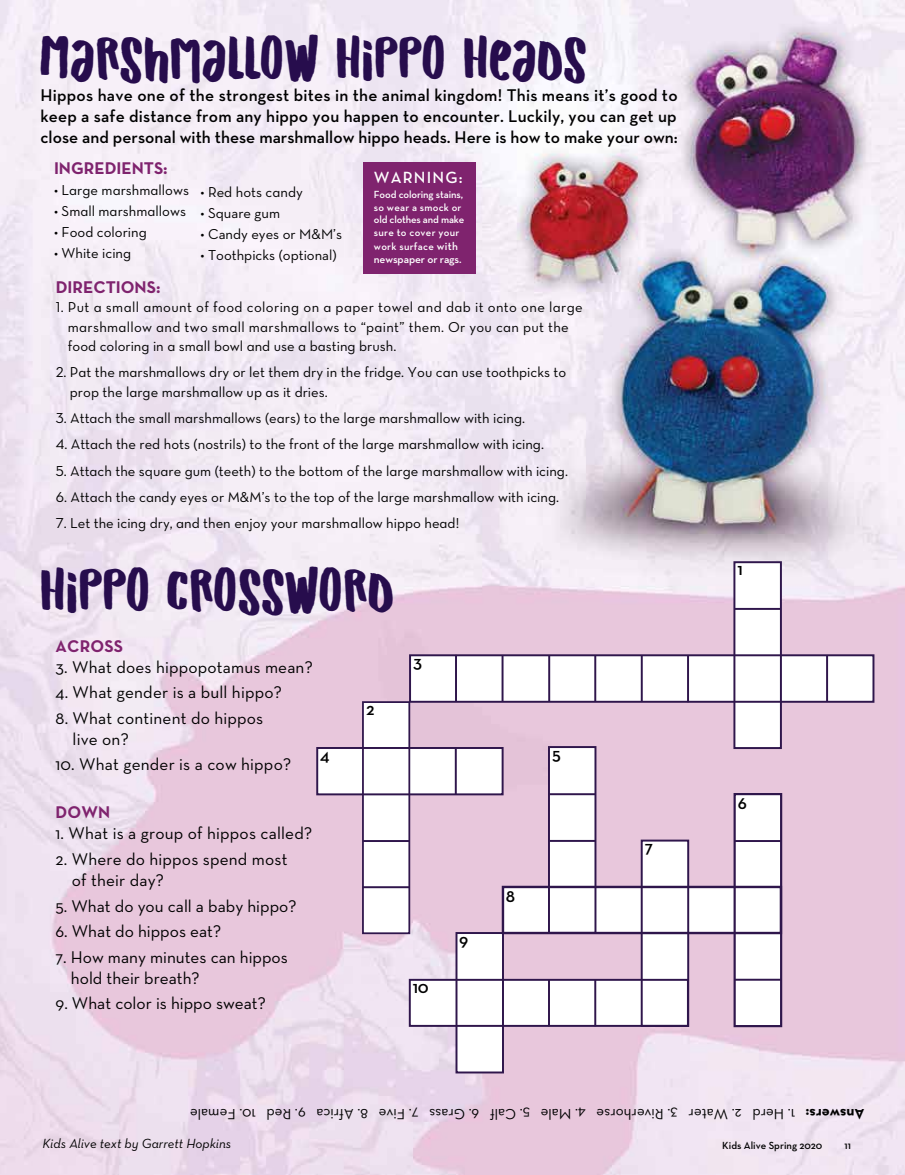
<style>
.page{position:relative;width:905px;height:1175px;background:#fff}
.page>*{position:absolute;margin:0;border:0;box-sizing:border-box;transform-origin:0 0}
.t1{font:25.5px "Hand Originals";letter-spacing:.05em;color:#270d4d}
.t2{font:600 17.7px "Neutra Text";color:#000}
.t3{font:17.25px/21px "Neutra Text";letter-spacing:.01em;color:#000}
.t4{font:600 17.25px/21px "Neutra Text";color:#000;text-align:justify}
.t5{font:700 17.25px "Neutra Text";color:#7f236e}
.t6{font:600 16.5px "Neutra Text";letter-spacing:.07em;color:#fff}
.t7{font:15px "Neutra Text";color:#000}
.t8{font:700 15px "Neutra Text";color:#000}
.t9{font:14.7px/19.5px "Neutra Text Book Alt";color:#000}
.t10{font:14.7px/19.5px "Neutra Text Book Alt";letter-spacing:.02em;color:#000}
.t11{font:14.7px "Neutra Text";color:#000}
.t12{font:italic 13.5px "Neutra Text";color:#000}
.t13{font:600 11.25px "Neutra Text";letter-spacing:-.01em;color:#fff}
.t14{font:600 10.5px/12.9px "Neutra Text";letter-spacing:.02em;color:#fff}
.t15{font:600 10.5px "Neutra Text";color:#000}
.s1{font-size:11.25px}
</style>
<div class="page">
<img style="left:0;top:0;width:904px;height:1174px">
<div style="left:317px;top:748px;width:185px;height:46px;background:#fff"></div>
<div style="left:410px;top:655px;width:463px;height:47px;background:#fff"></div>
<div style="left:456px;top:933px;width:47px;height:139px;background:#fff"></div>
<div style="left:409px;top:979px;width:278px;height:46px;background:#fff"></div>
<div style="left:734px;top:793px;width:47px;height:233px;background:#fff"></div>
<div style="left:641px;top:840px;width:47px;height:186px;background:#fff"></div>
<div style="left:503px;top:886px;width:277px;height:47px;background:#fff"></div>
<div style="left:363px;top:702px;width:46px;height:231px;background:#fff"></div>
<div style="left:409px;top:654px;width:465px;height:48px;border:2px solid #2f164c"></div>
<div style="left:362px;top:701px;width:48px;height:233px;border:2px solid #2f164c"></div>
<div style="left:316px;top:747px;width:187px;height:48px;border:2px solid #2f164c"></div>
<svg style="left:547px;top:560px;width:235px;height:371px"></svg>
<div style="left:640px;top:839px;width:49px;height:187px;border:2px solid #2f164c"></div>
<div style="left:455px;top:932px;width:49px;height:141px;border:2px solid #2f164c"></div>
<div style="left:501px;top:885px;width:281px;height:49px;border:2px solid #2f164c"></div>
<div style="left:733px;top:793px;width:49px;height:234px;border:2px solid #2f164c"></div>
<hr style="left:734px;top:840px;width:47px;height:2px;background:#2f164c">
<hr style="left:734px;top:978px;width:47px;height:2px;background:#2f164c">
<hr style="left:549px;top:840px;width:46px;height:2px;background:#2f164c">
<hr style="left:549px;top:793px;width:46px;height:2px;background:#2f164c">
<hr style="left:363px;top:840px;width:46px;height:2px;background:#2f164c">
<hr style="left:734px;top:608px;width:46px;height:2px;background:#2f164c">
<div style="left:409px;top:978px;width:280px;height:48px;border:2px solid #2f164c"></div>
<hr style="left:455px;top:655px;width:2px;height:46px;background:#2f164c">
<hr style="left:455px;top:748px;width:2px;height:47px;background:#2f164c">
<hr style="left:548px;top:979px;width:2px;height:47px;background:#2f164c">
<hr style="left:594px;top:979px;width:2px;height:47px;background:#2f164c">
<hr style="left:548px;top:655px;width:2px;height:46px;background:#2f164c">
<hr style="left:687px;top:655px;width:2px;height:47px;background:#2f164c">
<hr style="left:640px;top:655px;width:2px;height:46px;background:#2f164c">
<hr style="left:594px;top:655px;width:2px;height:46px;background:#2f164c">
<hr style="left:826px;top:655px;width:2px;height:46px;background:#2f164c">
<hr style="left:362px;top:886px;width:47px;height:2px;background:#2f164c">
<hr style="left:501px;top:655px;width:2px;height:46px;background:#2f164c">
<div style="left:363px;top:162px;width:112px;height:112px;background:#7f236e"></div>
<h1 class="t1" style="left:40px;top:50px;width:547px">MARSHMALLOW HIPPO HEADS</h1>
<p class="t4" style="left:40px;top:85px;width:639px">Hippos have one of the strongest bites in the animal kingdom! This means it’s good to keep a safe distance from any hippo you happen to encounter. Luckily, you can get up close and personal with these marshmallow hippo heads. Here is how to make your own:</p>
<p class="t5" style="left:54px;top:157px;width:115px">INGREDIENTS:</p>
<p class="t9" style="left:54px;top:180px;width:136px">• Large marshmallows</p>
<p class="t9" style="left:54px;top:201px;width:133px">• Small marshmallows</p>
<p class="t9" style="left:54px;top:222px;width:94px">• Food coloring</p>
<p class="t9" style="left:54px;top:243px;width:79px">• White icing</p>
<p class="t9" style="left:200px;top:182px;width:104px">• Red hots candy</p>
<p class="t11" style="left:200px;top:204px;width:81px">• Square gum</p>
<p class="t11" style="left:200px;top:225px;width:143px">• Candy eyes or M&amp;M’s</p>
<p class="t11" style="left:200px;top:246px;width:138px">• Toothpicks (optional)</p>
<p class="t6" style="left:374px;top:167px;width:90px">WARNING:</p>
<p class="t14" style="left:374px;top:188px;width:92px">Food coloring stains, so wear a smock or old clothes and make sure to cover your work surface <span class="s1">with</span></p>
<p class="t13" style="left:374px;top:252px;width:89px">newspaper or rags.</p>
<p class="t5" style="left:56px;top:276px;width:106px">DIRECTIONS:</p>
<p class="t10" style="left:68px;top:297px;width:516px;text-indent:-12px">1. Put a small amount of food coloring on a paper towel and dab it onto one large marshmallow and two small marshmallows to “paint” them. Or you can put the food coloring in a small bowl and use a basting brush.</p>
<p class="t9" style="left:70px;top:362px;width:498px;text-indent:-14px">2. Pat the marshmallows dry or let them dry in the fridge. You can use toothpicks to prop the large marshmallow up as it dries.</p>
<p class="t9" style="left:56px;top:408px;width:471px">3. Attach the small marshmallows (ears) to the large marshmallow with icing.</p>
<p class="t9" style="left:56px;top:434px;width:490px">4. Attach the red hots (nostrils) to the front of the large marshmallow with icing.</p>
<p class="t9" style="left:56px;top:460px;width:513px">5. Attach the square gum (teeth) to the bottom of the large marshmallow with icing.</p>
<p class="t9" style="left:56px;top:487px;width:505px">6. Attach the candy eyes or M&amp;M’s to the top of the large marshmallow with icing.</p>
<p class="t9" style="left:56px;top:513px;width:405px">7. Let the icing dry, and then enjoy your marshmallow hippo head!</p>
<h1 class="t1" style="left:40px;top:582px;width:354px">HIPPO CROSSWORD</h1>
<p class="t5" style="left:56px;top:635px;width:69px">ACROSS</p>
<p class="t3" style="left:56px;top:656px;width:259px">3. What does hippopotamus mean?</p>
<p class="t3" style="left:56px;top:681px;width:228px">4. What gender is a bull hippo?</p>
<p class="t3" style="left:73px;top:707px;width:192px;text-indent:-17px">8. What continent do hippos live on?</p>
<p class="t3" style="left:55px;top:753px;width:237px">10. What gender is a cow hippo?</p>
<p class="t5" style="left:55px;top:801px;width:56px">DOWN</p>
<p class="t3" style="left:55px;top:822px;width:258px">1. What is a group of hippos called?</p>
<p class="t3" style="left:72px;top:848px;width:217px;text-indent:-16px">2. Where do hippos spend most of their day?</p>
<p class="t3" style="left:55px;top:895px;width:242px">5. What do you call a baby hippo?</p>
<p class="t3" style="left:55px;top:920px;width:167px">6. What do hippos eat?</p>
<p class="t3" style="left:71px;top:946px;width:218px;text-indent:-15px">7. How many minutes can hippos hold their breath?</p>
<p class="t3" style="left:55px;top:992px;width:212px">9. What color is hippo sweat?</p>
<p class="t2" style="left:366px;top:698px;width:10px">2</p>
<p class="t2" style="left:413px;top:651px;width:10px">3</p>
<p class="t2" style="left:320px;top:744px;width:11px">4</p>
<p class="t2" style="left:552px;top:743px;width:10px">5</p>
<p class="t2" style="left:413px;top:975px;width:17px">10</p>
<p class="t2" style="left:459px;top:929px;width:11px">9</p>
<p class="t2" style="left:506px;top:884px;width:11px">8</p>
<p class="t2" style="left:644px;top:836px;width:10px">7</p>
<p class="t2" style="left:737px;top:558px;width:7px">1</p>
<p class="t2" style="left:737px;top:791px;width:11px">6</p>
<p class="t7" style="left:795px;top:1123px;width:606px;rotate:-180deg">1. Herd 2. Water 3. Riverhorse 4. Male 5. Calf 6. Grass 7. Five 8. Africa 9. Red 10. Female</p>
<p class="t8" style="left:864px;top:1123px;width:60px;rotate:-180deg">Answers:</p>
<p class="t12" style="left:43px;top:1135px;width:190px">Kids Alive text by Garrett Hopkins</p>
<p class="t15" style="left:722px;top:1139px;width:102px">Kids Alive Spring 2020</p>
<p class="t15" style="left:844px;top:1139px;width:8px">11</p>
</div>
